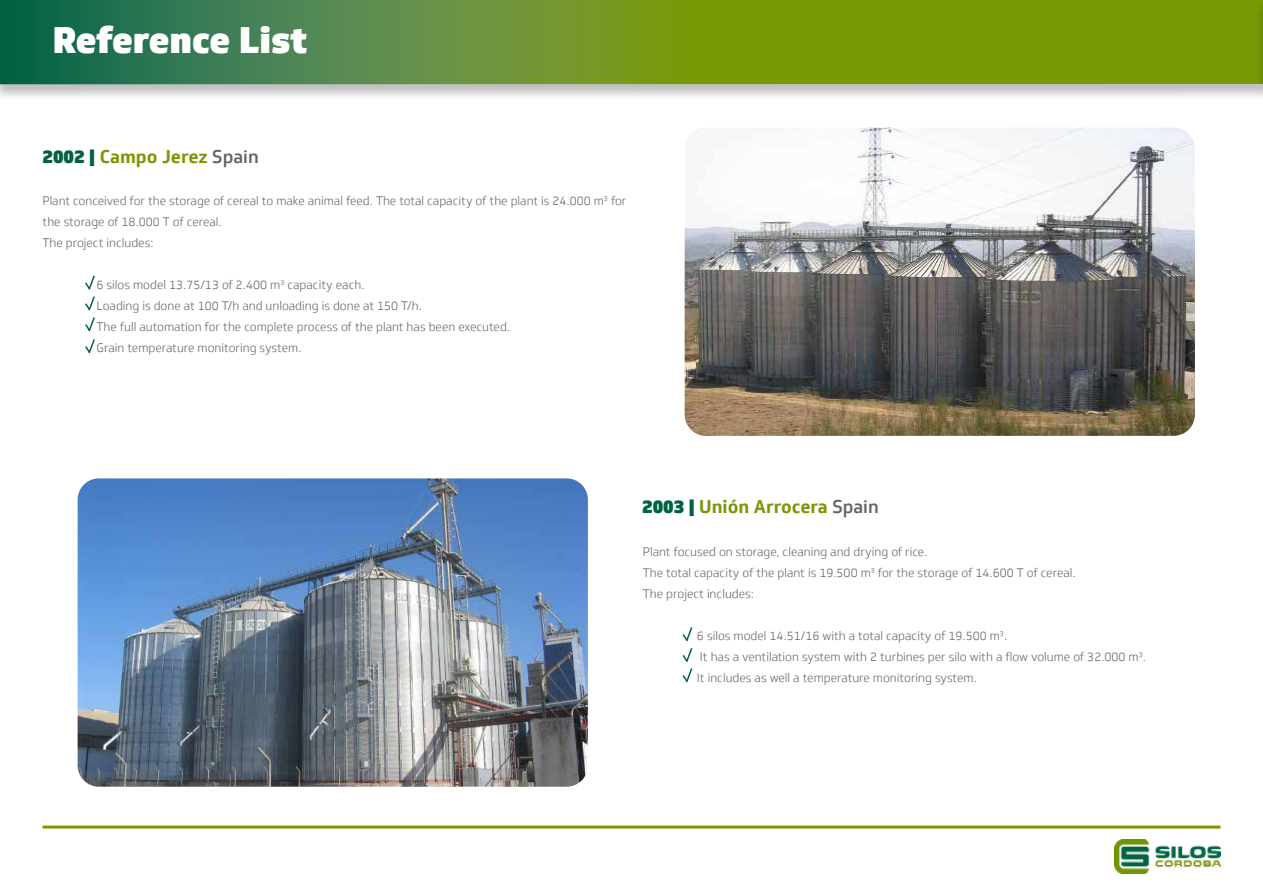
<style>
.page{position:relative;width:1263px;height:893px;background:#fff}
.page>*{position:absolute;margin:0;border:0;box-sizing:border-box;transform-origin:0 0}
.t1{font:900 36px "Soleto";letter-spacing:-.01em;color:#fff}
.t2{font:700 18px "Soleto";color:#789904}
.t3{font:300 12px/21px "Soleto";color:#636362}
.s1{font-weight:900;color:#006241}
.s2{font-weight:500;color:#636362}
</style>
<div class="page">
<div style="left:0;top:0;width:1263px;height:101px;background:#000;opacity:.25"></div>
<svg style="left:0;top:0;width:1255px;height:84px;background:#618e26"></svg>
<svg style="left:85px;top:275px;width:10px;height:79px"></svg>
<img style="left:685px;top:128px;width:510px;height:308px">
<img style="left:78px;top:478px;width:510px;height:309px">
<hr style="left:43px;top:826px;width:1177px;height:3px;background:#789904">
<img style="left:1114px;top:840px;width:106px;height:34px">
<svg style="left:682px;top:627px;width:11px;height:56px"></svg>
<div style="left:1255px;top:0;width:8px;height:101px;background:#000;opacity:.25"></div>
<hr style="left:1262px;top:0;width:1px;height:84px;background:#6b8803">
<h1 class="t1" style="left:53px;top:17px;width:256px">Reference List</h1>
<h2 class="t2" style="left:43px;top:145px;width:218px"><span class="s1">2002 |</span> Campo Jerez <span class="s2">Spain</span></h2>
<p class="t3" style="left:43px;top:190px;width:585px">Plant conceived for the storage of cereal to make animal feed. The total capacity of the plant is 24.000 m<sup>3</sup> for the storage of 18.000 T of cereal.<br>The project includes:</p>
<p class="t3" style="left:97px;top:274px;width:415px">6 silos model 13.75/13 of 2.400 m<sup>3</sup> capacity each.<br>Loading is done at 100 T/h and unloading is done at 150 T/h.<br>The full automation for the complete process of the plant has been executed.<br>Grain temperature monitoring system.</p>
<h2 class="t2" style="left:642px;top:496px;width:238px"><span class="s1">2003 |</span> Unión Arrocera <span class="s2">Spain</span></h2>
<p class="t3" style="left:643px;top:541px;width:434px">Plant focused on storage, cleaning and drying of rice.<br>The total capacity of the plant is 19.500 m<sup>3</sup> for the storage of 14.600 T of cereal.<br>The project includes:</p>
<p class="t3" style="left:697px;top:625px;width:451px">6 silos model 14.51/16 with a total capacity of 19.500 m<sup>3</sup>.<br>It has a ventilation system with 2 turbines per silo with a flow volume of 32.000 m<sup>3</sup>.<br>It includes as well a temperature monitoring system.</p>
</div>
